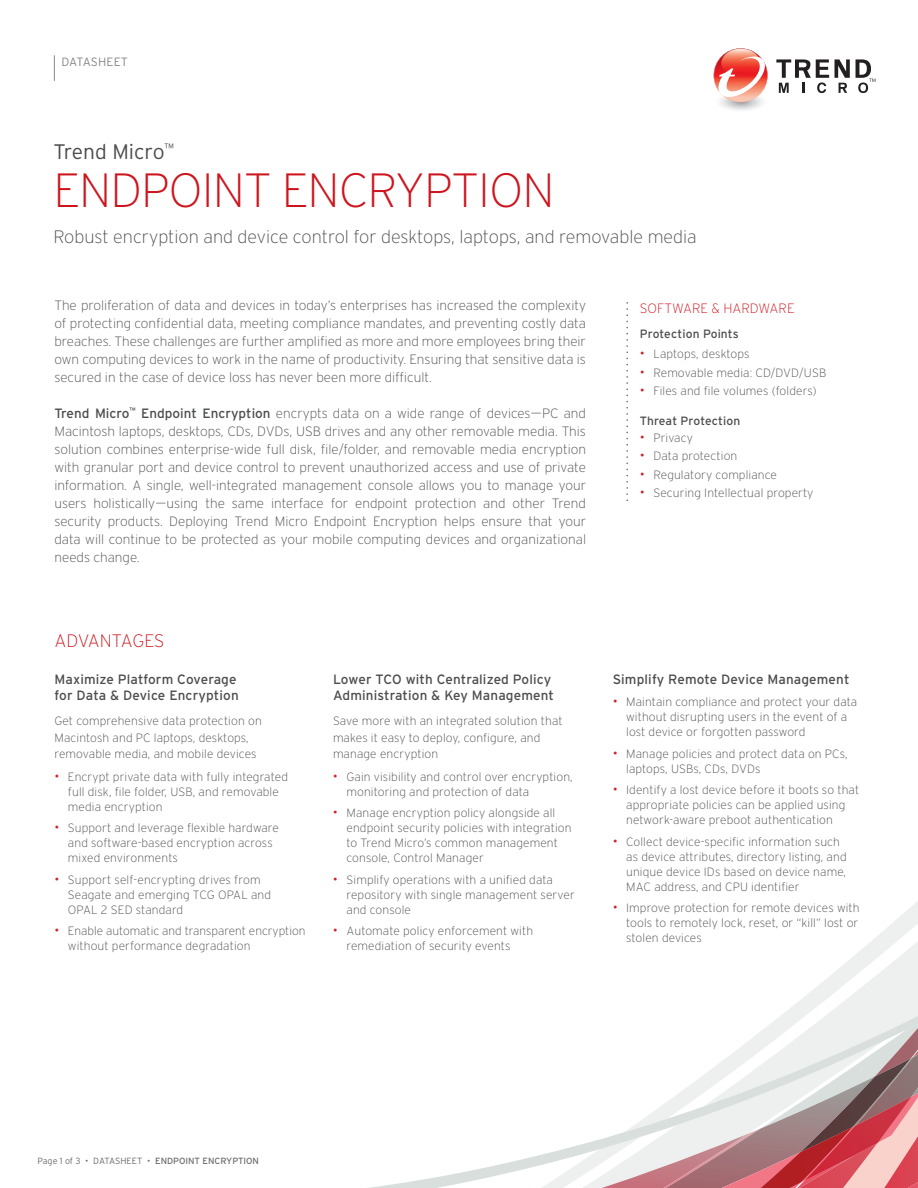
<style>
.page{position:relative;width:918px;height:1188px;background:#fff}
.page>*{position:absolute;margin:0;border:0;box-sizing:border-box;transform-origin:0 0}
.t1{font:200 48px "Interstate";letter-spacing:-.02em;color:#cd151d}
.t2{font:300 21px "Interstate";color:#4b4c4d}
.t3{font:200 18px "Interstate";color:#4b4c4d}
.t4{font:200 18px "Interstate";color:#cd151d}
.t5{font:200 13.5px/18px "Interstate";color:#4b4c4d;text-align:justify}
.t6{font:13.5px/16.5px "Interstate";letter-spacing:.01em;color:#4b4c4d}
.t7{font:200 13.5px "Interstate";color:#cd151d}
.t8{font:200 12px/15px "Interstate";letter-spacing:.01em;color:#4b4c4d}
.t9{font:12px "Interstate";color:#4b4c4d}
.t10{font:300 12px "Interstate";letter-spacing:.005em;color:#87898c}
.t11{font:300 9px "Interstate";letter-spacing:-.005em;color:#6c6d70}
.s1{font-weight:400}
.s2{font-weight:300;font-size:13.5px;color:#d1232a}
</style>
<div class="page">
<svg style="left:368px;top:901px;width:550px;height:287px"></svg>
<svg style="left:835px;top:59px;width:15px;height:34px"></svg>
<svg style="left:776px;top:59px;width:53px;height:34px"></svg>
<svg style="left:856px;top:59px;width:19px;height:34px"></svg>
<svg style="left:714px;top:48px;width:54px;height:62px"></svg>
<svg style="left:54px;top:55px;width:1px;height:26px"></svg>
<svg style="left:626px;top:303px;width:2px;height:197px"></svg>
<p class="t10" style="left:62px;top:55px;width:68px">DATASHEET</p>
<h2 class="t2" style="left:53px;top:139px;width:122px">TREND MICRO<sup>™</sup></h2>
<h1 class="t1" style="left:53px;top:161px;width:503px">endpoint encryption</h1>
<h3 class="t3" style="left:53px;top:226px;width:645px">Robust encryption and device control for desktops, laptops, and removable media</h3>
<p class="t5" style="left:54px;top:296px;width:533px">The proliferation of data and devices in today’s enterprises has increased the complexity of protecting confidential data, meeting compliance mandates, and preventing costly data breaches. These challenges are further amplified as more and more employees bring their own computing devices to work in the name of productivity. Ensuring that sensitive data is secured in the case of device loss has never been more difficult.</p>
<p class="t5" style="left:54px;top:404px;width:533px"><span class="s1">Trend Micro</span><sup>™</sup> <span class="s1">Endpoint Encryption</span> encrypts data on a wide range of devices—PC and Macintosh laptops, desktops, CDs, DVDs, USB drives and any other removable media. This solution combines enterprise-wide full disk, file/folder, and removable media encryption with granular port and device control to prevent unauthorized access and use of private information. A single, well-integrated management console allows you to manage your users holistically—using the same interface for endpoint protection and other Trend security products. Deploying Trend Micro Endpoint Encryption helps ensure that your data will continue to be protected as your mobile computing devices and organizational needs change.</p>
<p class="t7" style="left:640px;top:300px;width:156px">SOFTWARE &amp; HARDWARE</p>
<p class="t9" style="left:640px;top:326px;width:100px">Protection Points</p>
<p class="t8" style="left:640px;top:347px;width:111px"><span class="s2">•</span> Laptops, desktops</p>
<p class="t8" style="left:640px;top:365px;width:188px"><span class="s2">•</span> Removable media: CD/DVD/USB</p>
<p class="t8" style="left:640px;top:384px;width:178px"><span class="s2">•</span> Files and file volumes (folders)</p>
<p class="t9" style="left:640px;top:413px;width:102px">Threat Protection</p>
<p class="t8" style="left:640px;top:430px;width:54px"><span class="s2">•</span> Privacy</p>
<p class="t8" style="left:640px;top:449px;width:99px"><span class="s2">•</span> Data protection</p>
<p class="t8" style="left:640px;top:467px;width:139px"><span class="s2">•</span> Regulatory compliance</p>
<p class="t8" style="left:640px;top:486px;width:175px"><span class="s2">•</span> Securing I ntellectual property</p>
<h3 class="t4" style="left:54px;top:630px;width:12px">adva</h3>
<h3 class="t4" style="left:100px;top:630px;width:24px">ntages</h3>
<p class="t6" style="left:54px;top:671px;width:186px">Maximize Platform Coverage for Data &amp; Device Encryption</p>
<p class="t8" style="left:54px;top:713px;width:209px;line-height:16.5px">Get comprehensive data protection on<br>Macintosh and PC laptops, desktops, removable media, and mobile devices</p>
<p class="t8" style="left:68px;top:769px;width:222px;text-indent:-14px"><span class="s2">•</span> Encrypt private data with fully integrated full disk, file folder, USB, and removable media encryption</p>
<p class="t8" style="left:68px;top:821px;width:213px;text-indent:-14px"><span class="s2">•</span> Support and leverage flexible hardware and software-based encryption across mixed environments</p>
<p class="t8" style="left:68px;top:872px;width:205px;text-indent:-14px"><span class="s2">•</span> Support self-encrypting drives from<br>Seagate and emerging TCG OPAL and<br>OPAL 2 SED standard</p>
<p class="t8" style="left:68px;top:924px;width:239px;text-indent:-13px"><span class="s2">•</span> Enable automatic and transparent encryption without performance degradation</p>
<p class="t6" style="left:333px;top:671px;width:222px;text-align:right">with Centralized Policy<br>Administration &amp; Key Management</p>
<p class="t8" style="left:333px;top:713px;width:231px;line-height:16.5px">Save more with an integrated solution that makes it easy to deploy, configure, and manage encryption</p>
<p class="t8" style="left:346px;top:769px;width:228px;text-indent:-14px"><span class="s2">•</span> Gain visibility and control over encryption, monitoring and protection of data</p>
<p class="t8" style="left:346px;top:806px;width:227px;text-indent:-14px"><span class="s2">•</span> Manage encryption policy alongside all endpoint security policies with integration to Trend Micro’s common management console, Control Manager</p>
<p class="t8" style="left:346px;top:872px;width:230px;text-indent:-14px"><span class="s2">•</span> Simplify operations with a unified data repository with single management server and console</p>
<p class="t8" style="left:346px;top:924px;width:188px;text-indent:-14px"><span class="s2">•</span> Automate policy enforcement with remediation of security events</p>
<p class="t6" style="left:333px;top:671px;width:52px">Lower TCO</p>
<p class="t6" style="left:613px;top:671px;width:238px">Simplify Remote Device Management</p>
<p class="t8" style="left:626px;top:695px;width:233px;text-indent:-14px"><span class="s2">•</span> Maintain compliance and protect your data without disrupting users in the event of a lost device or forgotten password</p>
<p class="t8" style="left:626px;top:746px;width:223px;text-indent:-13px"><span class="s2">•</span> Manage policies and protect data on PCs, laptops, USBs, CDs, DVDs</p>
<p class="t8" style="left:626px;top:783px;width:235px;text-indent:-13px"><span class="s2">•</span> I dentify a lost device before it boots so that appropriate policies can be applied using network-aware preboot authentication</p>
<p class="t8" style="left:626px;top:834px;width:222px;text-indent:-13px"><span class="s2">•</span> Collect device-specific information such as device attributes, directory listing, and unique device I Ds based on device name, MAC address, and CPU identifier</p>
<p class="t8" style="left:626px;top:900px;width:235px;text-align:justify;text-indent:-13px"><span class="s2">•</span> I mprove protection for remote devices with tools to remotely lock, reset, or “kill” lost or stolen devices</p>
<p class="t11" style="left:38px;top:1155px;width:223px">PAGE 1 OF 3 • DATASHEET • <span class="s1">endpoint encryption</span></p>
</div>
